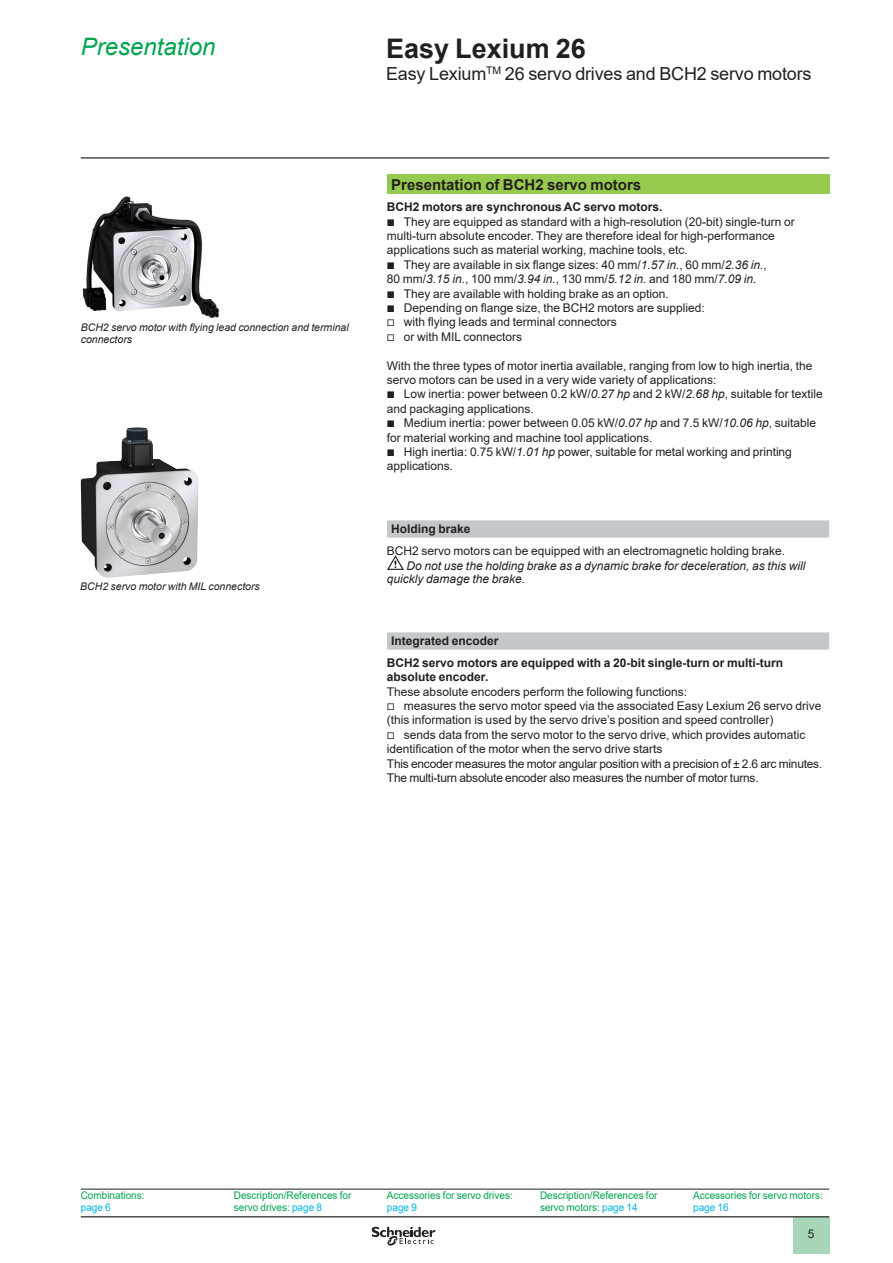
<style>
.page{position:relative;width:893px;height:1263px;background:#fff}
.page>*{position:absolute;margin:0;border:0;box-sizing:border-box;transform-origin:0 0}
._0_TitleLev1{font:700 27px "Arial";color:#231f20}
._0_Topic{font:italic 24px "Arial";color:#00a54f}
._0_TitleLev2{font:18px "Arial";letter-spacing:-.01em;color:#231f20}
._1_Section_3__10{font:700 15px "Arial";color:#231f20}
._1_Text__7{font:12px/14.4px "Arial";color:#231f20}
._1_Section_4__8{font:700 12px/14.4px "Arial";color:#231f20}
._1_Text__8{font:12px "Arial";letter-spacing:-.02em;color:#231f20}
._1_Text__8-2{font:12px "Arial";color:#231f20}
._1_Text__8-3{font:italic 12px/13.5px "Arial";color:#231f20}
._0_SeePage{font:10.5px "Arial";color:#00a54f;scale:.95 1}
._1_Legend___Nota__7{font:italic 10.5px/12px "Arial";color:#231f20}
._0_SeePage-2{font:10.5px "Arial";color:#00b4e6;scale:.95 1}
.s1{font-family:"Graph Schneider"}
.s2{font-style:italic}
.s3{color:#00b4e6}
</style>
<div class="page">
<hr style="left:81px;top:157px;width:748px;height:2px;background:#231f20">
<div style="left:793px;top:1217px;width:36px;height:37px;background:#a7d7b8"></div>
<hr style="left:81px;top:1216px;width:748px;height:1px;background:#231f20">
<svg style="left:372px;top:1226px;width:63px;height:20px"></svg>
<div style="left:387px;top:174px;width:442px;height:20px;background:#96ca4e"></div>
<svg style="left:387px;top:520px;width:442px;height:130px"></svg>
<svg style="left:387px;top:555px;width:17px;height:15px"></svg>
<img style="left:82px;top:196px;width:137px;height:122px">
<hr style="left:81px;top:1189px;width:153px;height:1px;background:#231f20">
<hr style="left:234px;top:1189px;width:153px;height:1px;background:#231f20">
<hr style="left:387px;top:1189px;width:153px;height:1px;background:#231f20">
<hr style="left:540px;top:1189px;width:153px;height:1px;background:#231f20">
<hr style="left:693px;top:1189px;width:136px;height:1px;background:#231f20">
<img style="left:81px;top:427px;width:117px;height:151px">
<p class="_0_Topic" style="left:81px;top:31px;width:136px">Presentation</p>
<p class="_0_TitleLev1" style="left:386px;top:29px;width:201px">Easy Lexium 26</p>
<p class="_0_TitleLev2" style="left:386px;top:61px;width:427px">Easy Lexium<sup>TM</sup> 26 servo drives and BCH2 servo motors</p>
<p class="_1_Legend___Nota__7" style="left:81px;top:321px;width:269px">BCH2 servo motor with flying lead connection and terminal connectors</p>
<p class="_1_Legend___Nota__7" style="left:80px;top:581px;width:181px">BCH2 servo motor with MIL connectors</p>
<p class="_1_Section_3__10" style="left:391px;top:174px;width:252px">Presentation of BCH2 servo motors</p>
<p class="_1_Section_4__8" style="left:387px;top:200px;width:277px">BCH2 motors are synchronous AC servo motors.</p>
<p class="_1_Text__7" style="left:387px;top:214px;width:409px"><span class="s1">b</span> They are equipped as standard with a high-resolution (20-bit) single-turn or multi-turn absolute encoder. They are therefore ideal for high-performance applications such as material working, machine tools, etc.</p>
<p class="_1_Text__7" style="left:387px;top:257px;width:381px"><span class="s1">b</span> They are available in six flange sizes: 40 mm/<span class="s2">1.57 in.</span>, 60 mm/<span class="s2">2.36 in.</span>,<br>80 mm/<span class="s2">3.15 in.</span>, 100 mm/<span class="s2">3.94 in.</span>, 130 mm/<span class="s2">5.12 in.</span> and 180 mm/<span class="s2">7.09 in.</span></p>
<p class="_1_Text__7" style="left:387px;top:286px;width:283px"><span class="s1">b</span> They are available with holding brake as an option.</p>
<p class="_1_Text__7" style="left:387px;top:300px;width:319px"><span class="s1">b</span> Depending on flange size, the BCH2 motors are supplied:</p>
<p class="_1_Text__7" style="left:387px;top:315px;width:231px"><span class="s1">v</span> with flying leads and terminal connectors</p>
<p class="_1_Text__7" style="left:387px;top:329px;width:137px"><span class="s1">v</span> or with MIL connectors</p>
<p class="_1_Text__7" style="left:387px;top:358px;width:427px">With the three types of motor inertia available, ranging from low to high inertia, the servo motors can be used in a very wide variety of applications:</p>
<p class="_1_Text__7" style="left:387px;top:387px;width:437px"><span class="s1">b</span> Low inertia: power between 0.2 kW/<span class="s2">0.27 hp</span> and 2 kW/<span class="s2">2.68 hp</span>, suitable for textile and packaging applications.</p>
<p class="_1_Text__7" style="left:387px;top:416px;width:431px"><span class="s1">b</span> Medium inertia: power between 0.05 kW/<span class="s2">0.07 hp</span> and 7.5 kW/<span class="s2">10.06 hp</span>, suitable for material working and machine tool applications.</p>
<p class="_1_Text__7" style="left:387px;top:444px;width:406px"><span class="s1">b</span> High inertia: 0.75 kW/<span class="s2">1.01 hp</span> power, suitable for metal working and printing applications.</p>
<p class="_1_Section_4__8" style="left:391px;top:522px;width:81px">Holding brake</p>
<p class="_1_Text__8-2" style="left:387px;top:542px;width:400px">BCH2 servo motors can be equipped with an electromagnetic holding brake.</p>
<p class="_1_Text__8-3" style="left:387px;top:559px;width:420px;text-indent:20px">Do not use the holding brake as a dynamic brake for deceleration, as this will quickly damage the brake.</p>
<p class="_1_Section_4__8" style="left:391px;top:634px;width:109px">Integrated encoder</p>
<p class="_1_Section_4__8" style="left:387px;top:656px;width:398px">BCH2 servo motors are equipped with a 20-bit single-turn or multi-turn absolute encoder.</p>
<p class="_1_Text__8-2" style="left:387px;top:683px;width:302px">These absolute encoders perform the following functions:</p>
<p class="_1_Text__7" style="left:387px;top:699px;width:436px"><span class="s1">v</span> measures the servo motor speed via the associated Easy Lexium 26 servo drive (this information is used by the servo drive’s position and speed controller)</p>
<p class="_1_Text__7" style="left:387px;top:727px;width:420px"><span class="s1">v</span> sends data from the servo motor to the servo drive, which provides automatic identification of the motor when the servo drive starts</p>
<p class="_1_Text__8" style="left:387px;top:755px;width:437px">This encoder measures the motor angular position with a precision of ± 2.6 arc minutes.</p>
<p class="_1_Text__8" style="left:387px;top:770px;width:373px">The multi-turn absolute encoder also measures the number of motor turns.</p>
<p class="_0_SeePage" style="left:81px;top:1188px;width:69px">Combinations:</p>
<p class="_0_SeePage-2" style="left:81px;top:1200px;width:33px">page 6</p>
<p class="_0_SeePage" style="left:234px;top:1188px;width:125px">Description/References for</p>
<p class="_0_SeePage" style="left:234px;top:1200px;width:94px">servo drives: <span class="s3">page 8</span></p>
<p class="_0_SeePage" style="left:387px;top:1188px;width:134px">Accessories for servo drives:</p>
<p class="_0_SeePage-2" style="left:387px;top:1200px;width:33px">page 9</p>
<p class="_0_SeePage" style="left:540px;top:1188px;width:125px">Description/References for</p>
<p class="_0_SeePage" style="left:540px;top:1200px;width:104px">servo motors: <span class="s3">page 14</span></p>
<p class="_0_SeePage" style="left:693px;top:1188px;width:138px">Accessories for servo motors:</p>
<p class="_0_SeePage-2" style="left:693px;top:1200px;width:39px">page 16</p>
<p class="_1_Text__7" style="left:808px;top:1226px;width:8px">5</p>
</div>
